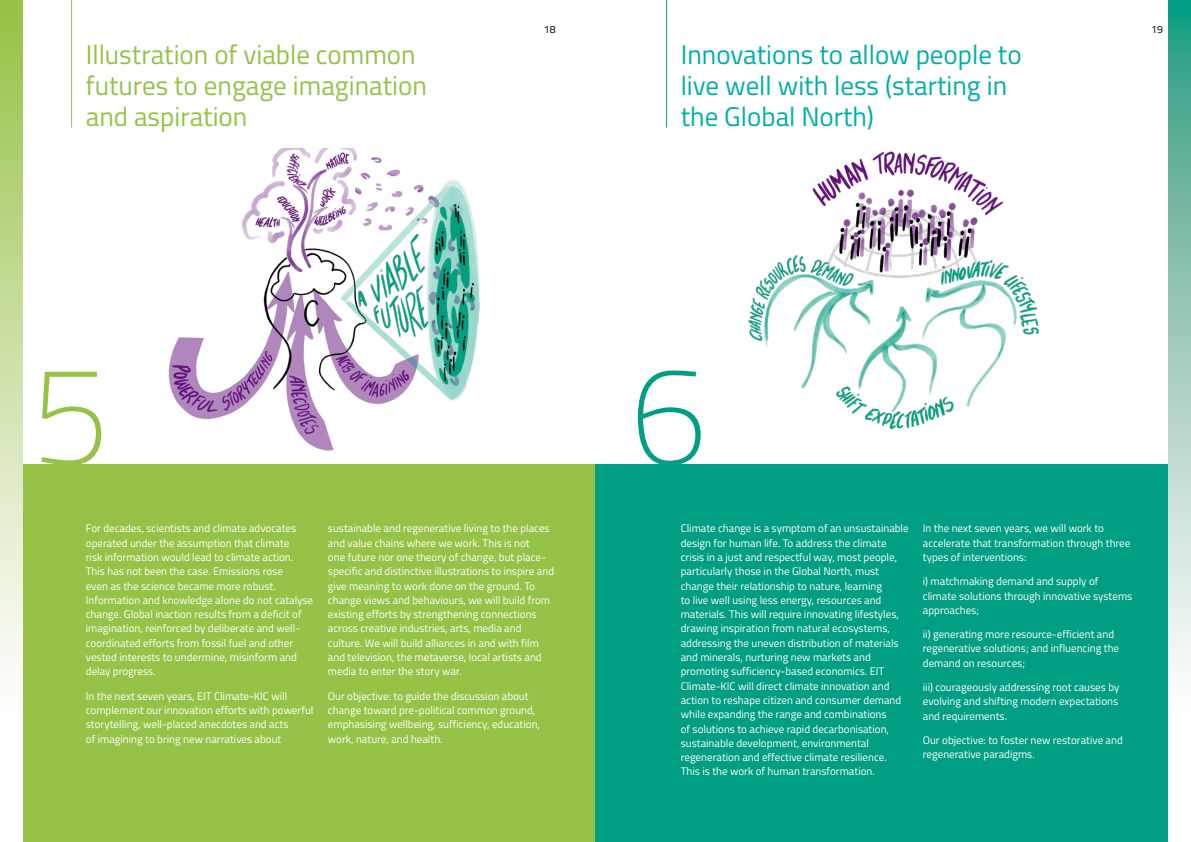
<style>
.page{position:relative;width:1191px;height:842px;background:#fff}
.page>*{position:absolute;margin:0;border:0;box-sizing:border-box;transform-origin:0 0}
.t1{font:100 140px "Titillium";color:#96c247}
.t2{font:100 140px "Titillium";color:#009e83}
.t3{font:27px/31px "Titillium";color:#00afaa}
.t4{font:27px/31px "Titillium";color:#96c247}
.t5{font:11px/14.3px "Titillium";color:#fff}
.t6{font:10.5px "Titillium";color:#000}
</style>
<div class="page">
<div style="left:0;top:464px;width:595px;height:378px;background:#96c247"></div>
<div style="left:595px;top:464px;width:596px;height:378px;background:#009e83"></div>
<hr style="left:71px;top:0;width:1px;height:128px;background:#96c247">
<hr style="left:666px;top:0;width:1px;height:128px;background:#009e83">
<div style="left:0;top:0;width:23px;height:842px;background:linear-gradient(to bottom,#9ac24c,#fff)"></div>
<svg style="left:1168px;top:0;width:23px;height:842px;background:#abd4c9"></svg>
<img style="left:168px;top:149px;width:312px;height:302px">
<img style="left:748px;top:151px;width:291px;height:279px">
<p class="t6" style="left:544px;top:25px;width:13px">18</p>
<p class="t6" style="left:1151px;top:25px;width:13px">19</p>
<h2 class="t4" style="left:86px;top:42px;width:342px">Illustration of viable common futures to engage imagination and aspiration</h2>
<h2 class="t3" style="left:681px;top:42px;width:342px">Innovations to allow people to live well with less (starting in the Global North)</h2>
<h1 class="t1" style="left:31px;top:334px;width:80px">5</h1>
<h1 class="t2" style="left:629px;top:334px;width:80px">6</h1>
<p class="t5" style="left:86px;top:522px;width:229px">For decades, scientists and climate advocates operated under the assumption that climate<br>risk information would lead to climate action.<br>This has not been the case. Emissions rose<br>even as the science became more robust.<br>Information and knowledge alone do not catalyse change. Global inaction results from a deficit of imagination, reinforced by deliberate and well&shy;coordinated efforts from fossil fuel and other vested interests to undermine, misinform and delay progress.</p>
<p class="t5" style="left:86px;top:690px;width:229px">In the next seven years, EIT Climate-KIC will complement our innovation efforts with powerful storytelling, well-placed anecdotes and acts<br>of imagining to bring new narratives about</p>
<p class="t5" style="left:328px;top:522px;width:228px">sustainable and regenerative living to the places and value chains where we work. This is not<br>one future nor one theory of change, but place&shy;specific and distinctive illustrations to inspire and give meaning to work done on the ground. To change views and behaviours, we will build from existing efforts by strengthening connections across creative industries, arts, media and culture. We will build alliances in and with film and television, the metaverse, local artists and media to enter the story war.</p>
<p class="t5" style="left:328px;top:690px;width:213px">Our objective: to guide the discussion about change toward pre-political common ground, emphasising wellbeing, sufficiency, education, work, nature, and health.</p>
<p class="t5" style="left:680px;top:522px;width:229px">Climate change is a symptom of an unsustainable design for human life. To address the climate crisis in a just and respectful way, most people, particularly those in the Global North, must change their relationship to nature, learning<br>to live well using less energy, resources and materials. This will require innovating lifestyles, drawing inspiration from natural ecosystems, addressing the uneven distribution of materials and minerals, nurturing new markets and promoting sufficiency-based economics. EIT Climate-KIC will direct climate innovation and action to reshape citizen and consumer demand while expanding the range and combinations<br>of solutions to achieve rapid decarbonisation, sustainable development, environmental regeneration and effective climate resilience.<br>This is the work of human transformation.</p>
<p class="t5" style="left:923px;top:522px;width:209px">In the next seven years, we will work to accelerate that transformation through three types of interventions:</p>
<p class="t5" style="left:923px;top:575px;width:211px">i) matchmaking demand and supply of climate solutions through innovative systems approaches;</p>
<p class="t5" style="left:923px;top:628px;width:198px">ii) generating more resource-efficient and regenerative solutions; and influencing the demand on resources;</p>
<p class="t5" style="left:923px;top:681px;width:198px;text-align:justify">iii) courageously addressing root causes by evolving and shifting modern expectations and requirements.</p>
<p class="t5" style="left:923px;top:734px;width:201px">Our objective: to foster new restorative and regenerative paradigms.</p>
</div>
